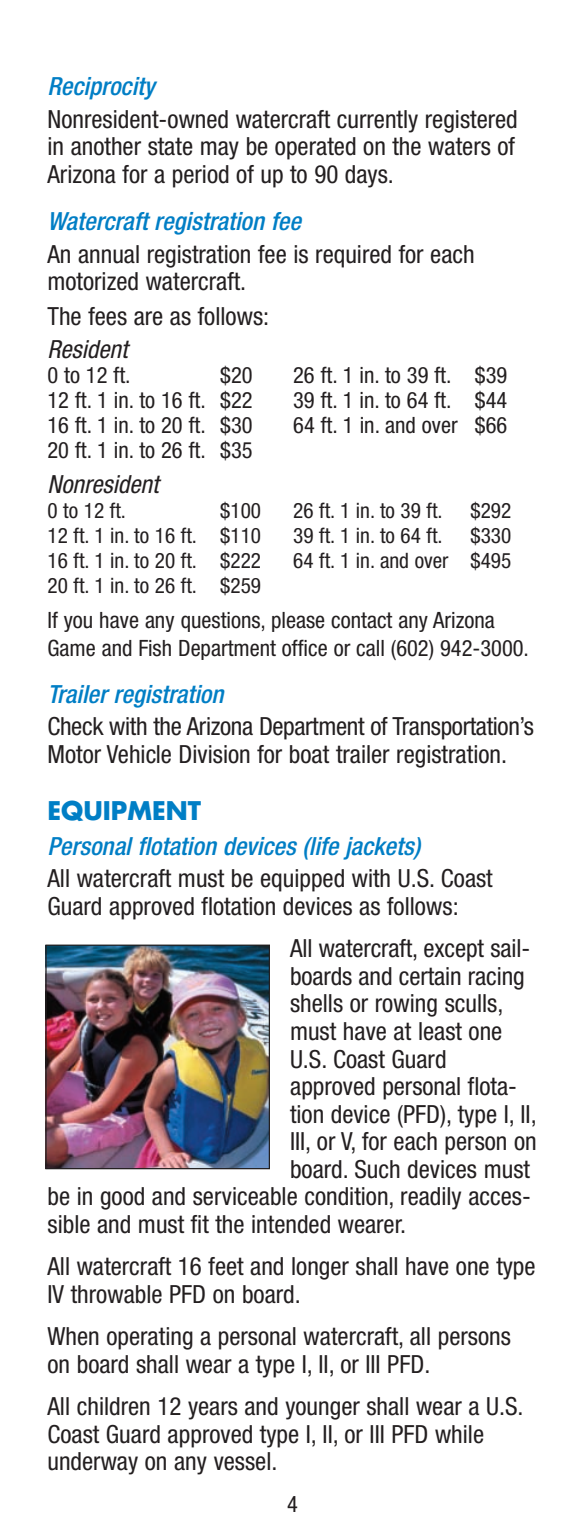
<style>
.page{position:relative;width:585px;height:1523px;background:#fff}
.page>*{position:absolute;margin:0;border:0;box-sizing:border-box;transform-origin:0 0}
.t1{font:condensed 25px/27.5px "Helvetica Neue";color:#231f20}
.t2{font:italic 500 condensed 25px "Helvetica Neue";color:#007ec5}
.t3{font:italic condensed 25px "Helvetica Neue";color:#231f20}
.t4{font:700 25px "Futura";color:#007ec5}
.t5{font:condensed 22.5px/27.5px "Helvetica Neue";color:#231f20}
.t6{font:condensed 21.25px "Helvetica Neue";color:#231f20}
</style>
<div class="page">
<img style="left:45px;top:944px;width:225px;height:226px">
<p class="t2" style="left:48px;top:72px;width:115px">Reciprocity</p>
<p class="t1" style="left:48px;top:105px;width:472px;text-align:justify">Nonresident-owned watercraft currently registered in another state may be operated on the waters of Arizona for a period of up to 90 days.</p>
<p class="t2" style="left:48px;top:206px;width:261px">Watercraftregistration fee</p>
<p class="t1" style="left:48px;top:240px;width:429px">An annual registration fee is required for each motorized watercraft.</p>
<p class="t1" style="left:48px;top:302px;width:223px">The fees are as follows:</p>
<p class="t3" style="left:48px;top:334px;width:88px">Resident</p>
<p class="t5" style="left:48px;top:361px;width:85px">0 to 12 ft.</p>
<p class="t5" style="left:220px;top:361px;width:34px">$20</p>
<p class="t5" style="left:293px;top:361px;width:216px">26 ft. 1 in. to 39 ft. $39</p>
<p class="t5" style="left:48px;top:386px;width:207px">12 ft. 1 in. to 16 ft. $22</p>
<p class="t5" style="left:293px;top:386px;width:216px">39 ft. 1 in. to 64 ft. $44</p>
<p class="t5" style="left:48px;top:411px;width:207px">16 ft. 1 in. to 20 ft. $30</p>
<p class="t5" style="left:293px;top:411px;width:216px">64 ft. 1 in. and over $66</p>
<p class="t5" style="left:48px;top:436px;width:207px">20 ft. 1 in. to 26 ft. $35</p>
<p class="t3" style="left:48px;top:469px;width:119px">Nonresident</p>
<p class="t6" style="left:48px;top:498px;width:80px">0 to 12 ft.</p>
<p class="t6" style="left:220px;top:498px;width:42px">$100</p>
<p class="t6" style="left:293px;top:498px;width:151px">26 ft. 1 in. to 39 ft.</p>
<p class="t6" style="left:470px;top:498px;width:42px">$292</p>
<p class="t6" style="left:48px;top:523px;width:215px">12 ft. 1 in. to 16 ft. $110</p>
<p class="t6" style="left:293px;top:523px;width:151px">39 ft. 1 in. to 64 ft.</p>
<p class="t6" style="left:470px;top:523px;width:42px">$330</p>
<p class="t6" style="left:48px;top:548px;width:215px">16 ft. 1 in. to 20 ft. $222</p>
<p class="t6" style="left:293px;top:548px;width:220px">64 ft. 1 in. and over $495</p>
<p class="t6" style="left:48px;top:573px;width:215px">20 ft. 1 in. to 26 ft. $259</p>
<p class="t5" style="left:48px;top:606px;width:483px">If you have any questions, please contact any Arizona<br>Game and Fish Department office or call (602) 942-3000.</p>
<p class="t2" style="left:48px;top:679px;width:184px">Trailerregistration</p>
<p class="t1" style="left:48px;top:712px;width:488px">Check with the Arizona Department of Transportation’s<br>Motor Vehicle Division for boat trailer registration.</p>
<p class="t4" style="left:48px;top:794px;width:155px">EQUIPMENT</p>
<p class="t2" style="left:48px;top:831px;width:374px">Personalflotation devices(life jackets)</p>
<p class="t1" style="left:48px;top:864px;width:447px">All watercraft must be equipped with U.S. Coast<br>Guard approved flotation devices as follows:</p>
<p class="t1" style="left:290px;top:934px;width:242px">All watercraft, except sail-</p>
<p class="t1" style="left:290px;top:962px;width:236px">boards and certain racing</p>
<p class="t1" style="left:290px;top:989px;width:215px">shells or rowing sculls,</p>
<p class="t1" style="left:290px;top:1017px;width:214px">must have at least one</p>
<p class="t1" style="left:290px;top:1044px;width:158px">U.S. Coast Guard</p>
<p class="t1" style="left:290px;top:1072px;width:228px">approved personal flota-</p>
<p class="t1" style="left:290px;top:1099px;width:248px">tion device (PFD), type I, II,</p>
<p class="t1" style="left:290px;top:1127px;width:248px">III, or V, for each person on</p>
<p class="t1" style="left:290px;top:1154px;width:241px">board. Such devices must</p>
<p class="t1" style="left:48px;top:1182px;width:485px">be in good and serviceable condition, readily acces-</p>
<p class="t1" style="left:48px;top:1209px;width:360px">sible and must fit the intended wearer.</p>
<p class="t1" style="left:48px;top:1252px;width:490px">All watercraft 16 feet and longer shall have one type<br>IV throwable PFD on board.</p>
<p class="t1" style="left:48px;top:1322px;width:465px">When operating a personal watercraft, all persons on board shall wear a type I, II, or III PFD.</p>
<p class="t1" style="left:48px;top:1392px;width:478px">All children 12 years and younger shall wear a U.S.<br>Coast Guard approved type I, II, or III PFD while underway on any vessel.</p>
<p class="t5" style="left:287px;top:1490px;width:12px">4</p>
</div>
